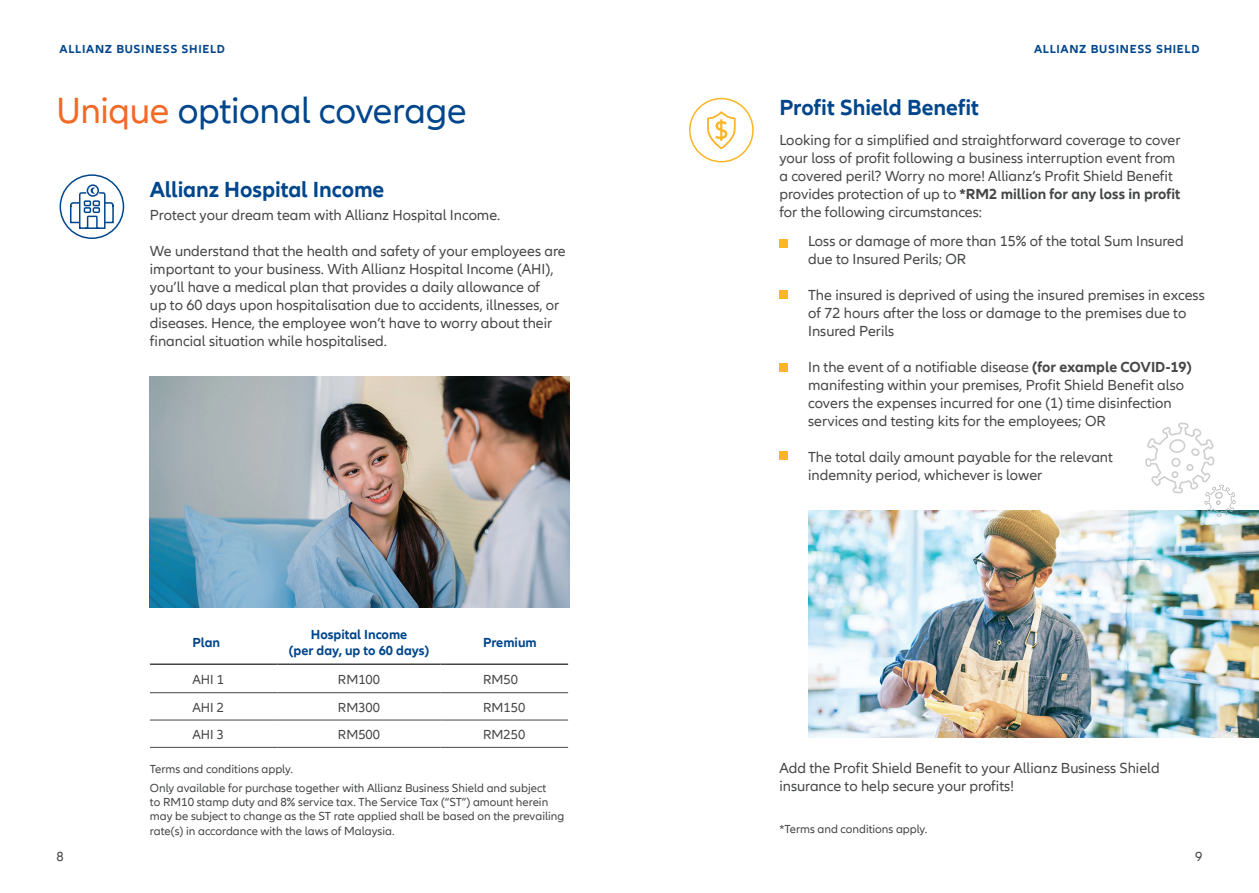
<style>
.page{position:relative;width:1259px;height:893px;background:#fff}
.page>*{position:absolute;margin:0;border:0;box-sizing:border-box;transform-origin:0 0}
.t1{font:37.5px "Allianz Neo";letter-spacing:-.01em;color:#01468c}
.t2{font:700 22.5px "Allianz Neo";letter-spacing:-.005em;color:#01468c}
.t3{font:15px/18px "Allianz Neo";color:#454647}
.t4{font:700 13.5px "Allianz Neo";color:#01468c}
.t5{font:13.5px "Allianz Neo";color:#454647}
.t6{font:12px/14.4px "Allianz Neo";color:#454647}
.t7{font:700 12px "Allianz Neo";letter-spacing:.06em;color:#01468c}
.s1{color:#f36a27}
.s2{font-weight:700}
</style>
<div class="page">
<hr style="left:150px;top:692px;width:127px;height:1px;background:#454647">
<hr style="left:277px;top:692px;width:163px;height:1px;background:#454647">
<hr style="left:440px;top:692px;width:128px;height:1px;background:#454647">
<hr style="left:150px;top:720px;width:127px;height:1px;background:#454647">
<hr style="left:277px;top:720px;width:163px;height:1px;background:#454647">
<hr style="left:440px;top:720px;width:128px;height:1px;background:#454647">
<hr style="left:150px;top:747px;width:127px;height:1px;background:#454647">
<hr style="left:277px;top:747px;width:163px;height:1px;background:#454647">
<hr style="left:440px;top:747px;width:128px;height:1px;background:#454647">
<hr style="left:150px;top:663px;width:127px;height:2px;background:#454647">
<hr style="left:277px;top:663px;width:163px;height:2px;background:#454647">
<hr style="left:440px;top:663px;width:128px;height:2px;background:#454647">
<div style="left:779px;top:239px;width:8px;height:8px;background:#fcb525"></div>
<div style="left:779px;top:290px;width:8px;height:8px;background:#fcb525"></div>
<div style="left:779px;top:364px;width:8px;height:8px;background:#fcb525"></div>
<div style="left:779px;top:451px;width:8px;height:8px;background:#fcb525"></div>
<img style="left:150px;top:376px;width:420px;height:231px">
<img style="left:808px;top:510px;width:451px;height:228px">
<svg style="left:1145px;top:422px;width:90px;height:95px"></svg>
<div style="left:60px;top:174px;width:64px;height:65px;border:2px solid #01468c;border-radius:50%"></div>
<div style="left:689px;top:98px;width:64px;height:64px;border:2px solid #fcb525;border-radius:50%"></div>
<svg style="left:706px;top:111px;width:30px;height:52px"></svg>
<div style="left:87px;top:184px;width:12px;height:13px;border:2px solid #01468c;border-radius:50%"></div>
<svg style="left:69px;top:187px;width:46px;height:43px"></svg>
<p class="t7" style="left:60px;top:42px;width:167px">ALLIANZ BUSINESS SHIELD</p>
<p class="t7" style="left:1034px;top:42px;width:167px">ALLIANZ BUSINESS SHIELD</p>
<p class="t1" style="left:56px;top:89px;width:412px"><span class="s1">Unique</span> optional coverage</p>
<p class="t2" style="left:150px;top:176px;width:236px">Allianz Hospital Income</p>
<p class="t3" style="left:150px;top:206px;width:352px">Protect your dream team with Allianz Hospital Income.</p>
<p class="t3" style="left:150px;top:242px;width:417px">We understand that the health and safety of your employees are important to your business. With Allianz Hospital Income (AHI), you’ll have a medical plan that provides a daily allowance of<br>up to 60 days upon hospitalisation due to accidents, illnesses, or diseases. Hence, the employee won’t have to worry about their financial situation while hospitalised.</p>
<p class="t4" style="left:192px;top:635px;width:29px">Plan</p>
<p class="t4" style="left:311px;top:627px;width:98px">Hospital Income</p>
<p class="t4" style="left:289px;top:643px;width:142px">(per day, up to 60 days)</p>
<p class="t4" style="left:483px;top:635px;width:55px">Premium</p>
<p class="t5" style="left:192px;top:671px;width:33px">AHI 1</p>
<p class="t5" style="left:338px;top:671px;width:44px">RM100</p>
<p class="t5" style="left:483px;top:671px;width:36px">RM50</p>
<p class="t5" style="left:192px;top:699px;width:33px">AHI 2</p>
<p class="t5" style="left:338px;top:699px;width:44px">RM300</p>
<p class="t5" style="left:483px;top:699px;width:44px">RM150</p>
<p class="t5" style="left:192px;top:727px;width:33px">AHI 3</p>
<p class="t5" style="left:338px;top:727px;width:44px">RM500</p>
<p class="t5" style="left:483px;top:727px;width:44px">RM250</p>
<p class="t6" style="left:150px;top:762px;width:144px">Terms and conditions apply.</p>
<p class="t6" style="left:150px;top:781px;width:416px">Only available for purchase together with Allianz Business Shield and subject<br>to RM10 stamp duty and 8% service tax. The Service Tax (“ST”) amount herein may be subject to change as the ST rate applied shall be based on the prevailing rate(s) in accordance with the laws of Malaysia.</p>
<p class="t2" style="left:779px;top:94px;width:201px">Profit Shield Benefit</p>
<p class="t3" style="left:779px;top:132px;width:403px">Looking for a simplified and straightforward coverage to cover your loss of profit following a business interruption event from a covered peril? Worry no more! Allianz’s Profit Shield Benefit provides protection of up to <span class="s2">*RM2 million for any loss in profit </span>for the following circumstances:</p>
<p class="t3" style="left:808px;top:232px;width:377px">Loss or damage of more than 15% of the total Sum Insured due to Insured Perils; OR</p>
<p class="t3" style="left:808px;top:286px;width:398px">The insured is deprived of using the insured premises in excess of 72 hours after the loss or damage to the premises due to<br>Insured Perils</p>
<p class="t3" style="left:808px;top:358px;width:385px">In the event of a notifiable disease <span class="s2">(for example COVID-19) </span>manifesting within your premises, Profit Shield Benefit also covers the expenses incurred for one (1) time disinfection services and testing kits for the employees; OR</p>
<p class="t3" style="left:808px;top:448px;width:306px">The total daily amount payable for the relevant</p>
<p class="t3" style="left:808px;top:466px;width:236px">indemnity period, whichever is lower</p>
<p class="t3" style="left:779px;top:759px;width:382px">Add the Profit Shield Benefit to your Allianz Business Shield insurance to help secure your profits!</p>
<p class="t6" style="left:779px;top:822px;width:149px">*Terms and conditions apply.</p>
<p class="t5" style="left:57px;top:849px;width:9px">8</p>
<p class="t5" style="left:1195px;top:849px;width:9px">9</p>
</div>
